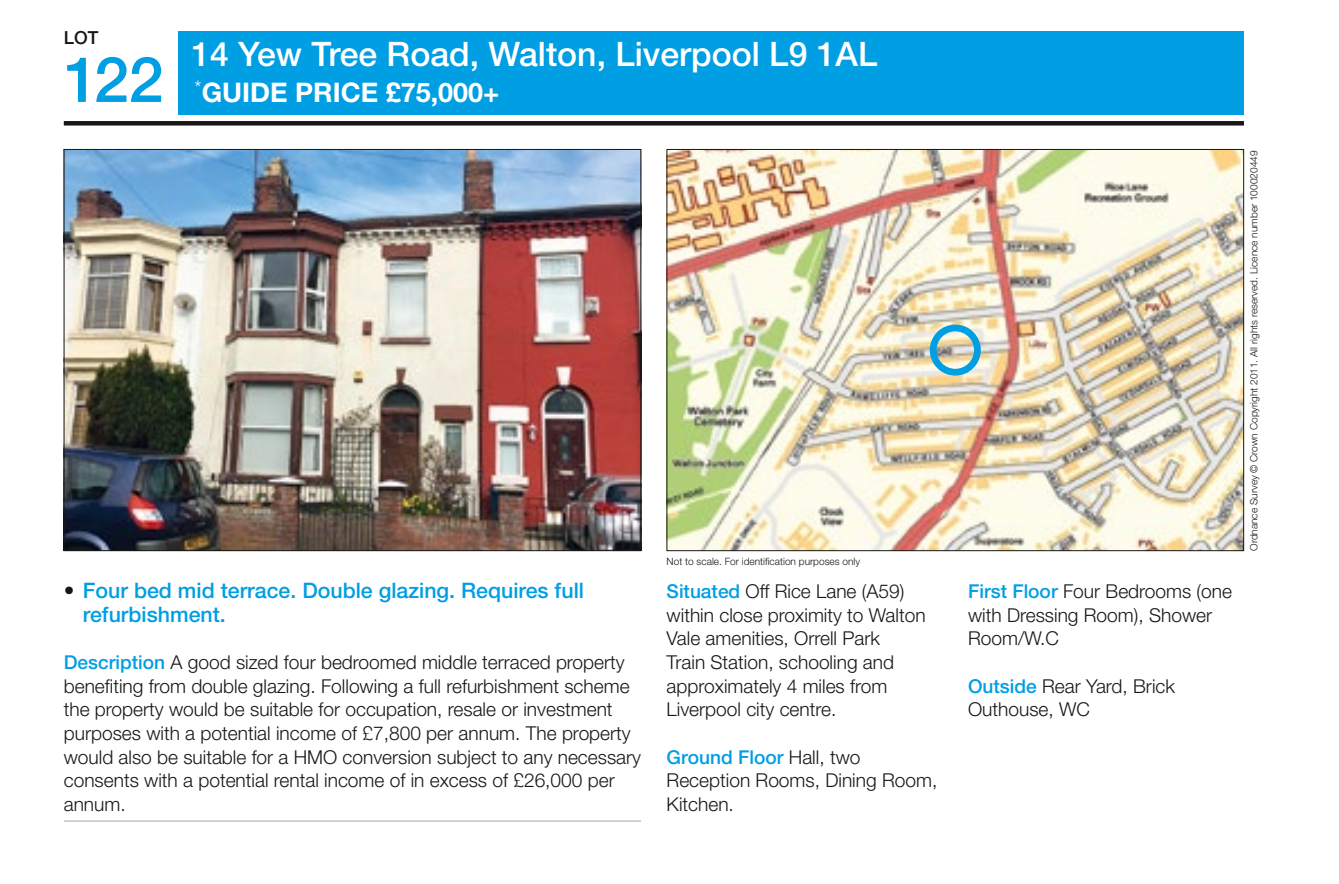
<style>
.page{position:relative;width:1339px;height:884px;background:#fff}
.page>*{position:absolute;margin:0;border:0;box-sizing:border-box;transform-origin:0 0}
.t1{font:500 63px "Helvetica Neue LT Std";color:#009ee3}
.t2{font:500 33.75px "Helvetica Neue LT Std";color:#fff}
.t3{font:700 27px "Helvetica Neue LT Std";color:#fff}
.t4{font:500 21.38px/23.6px "Helvetica Neue LT Std";color:#009ee3}
.t5{font:300 19.12px/23.6px "Helvetica Neue LT Std";color:#181716}
.t6{font:500 18px "Helvetica Neue LT Std";color:#181716}
.t7{font:300 10.12px "Helvetica Neue LT Std";color:#181716}
.s1{color:#181716}
.s2{font-weight:500;color:#009ee3}
</style>
<div class="page">
<div style="left:179px;top:32px;width:1065px;height:83px;background:#009ee3"></div>
<hr style="left:64px;top:121px;width:1180px;height:4px;background:#181716">
<img style="left:66px;top:151px;width:573px;height:398px">
<img style="left:668px;top:151px;width:574px;height:398px">
<hr style="left:64px;top:820px;width:577px;height:1px;background:#b1b2b3">
<div style="left:930px;top:324px;width:51px;height:51px;border:7px solid #009ee3;border-radius:50%"></div>
<p class="t6" style="left:64px;top:27px;width:36px">LOT</p>
<h1 class="t1" style="left:64px;top:42px;width:101px">122</h1>
<h2 class="t2" style="left:191px;top:34px;width:688px">14 Yew Tree Road, Walton, Liverpool L9 1AL</h2>
<h3 class="t3" style="left:195px;top:76px;width:306px"><sup>*</sup>GUIDE PRICE £75,000+</h3>
<p class="t7" style="left:666px;top:555px;width:195px">Not to scale. For identification purposes only</p>
<p class="t4" style="left:83px;top:578px;width:502px;text-indent:-19px"><span class="s1">•</span> Four bed mid terrace. Double glazing. Requires full refurbishment.</p>
<p class="t5" style="left:64px;top:650px;width:579px"><span class="s2">Description</span> A good sized four bedroomed middle terraced property benefiting from double glazing. Following a full refurbishment scheme the property would be suitable for occupation, resale or investment purposes with a potential income of £7,800 per annum. The property would also be suitable for a HMO conversion subject to any necessary consents with a potential rental income of in excess of £26,000 per annum.</p>
<p class="t5" style="left:667px;top:579px;width:260px"><span class="s2">Situated</span> Off Rice Lane (A59) within close proximity to Walton<br>Vale amenities, Orrell Park<br>Train Station, schooling and approximately 4 miles from<br>Liverpool city centre.</p>
<p class="t5" style="left:667px;top:744px;width:272px"><span class="s2">Ground Floor</span> Hall, two<br>Reception Rooms, Dining Room,<br>Kitchen.</p>
<p class="t5" style="left:968px;top:579px;width:265px"><span class="s2">First Floor</span> Four Bedrooms (one with Dressing Room), Shower<br>Room/W.C</p>
<p class="t5" style="left:968px;top:673px;width:208px"><span class="s2">Outside</span> Rear Yard, Brick<br>Outhouse, WC</p>
<p class="t7" style="left:1248px;top:551px;width:402px;rotate:-90deg">Ordnance Survey © Crown Copyright 2011. All rights reserved. Licence number 100020449</p>
</div>
